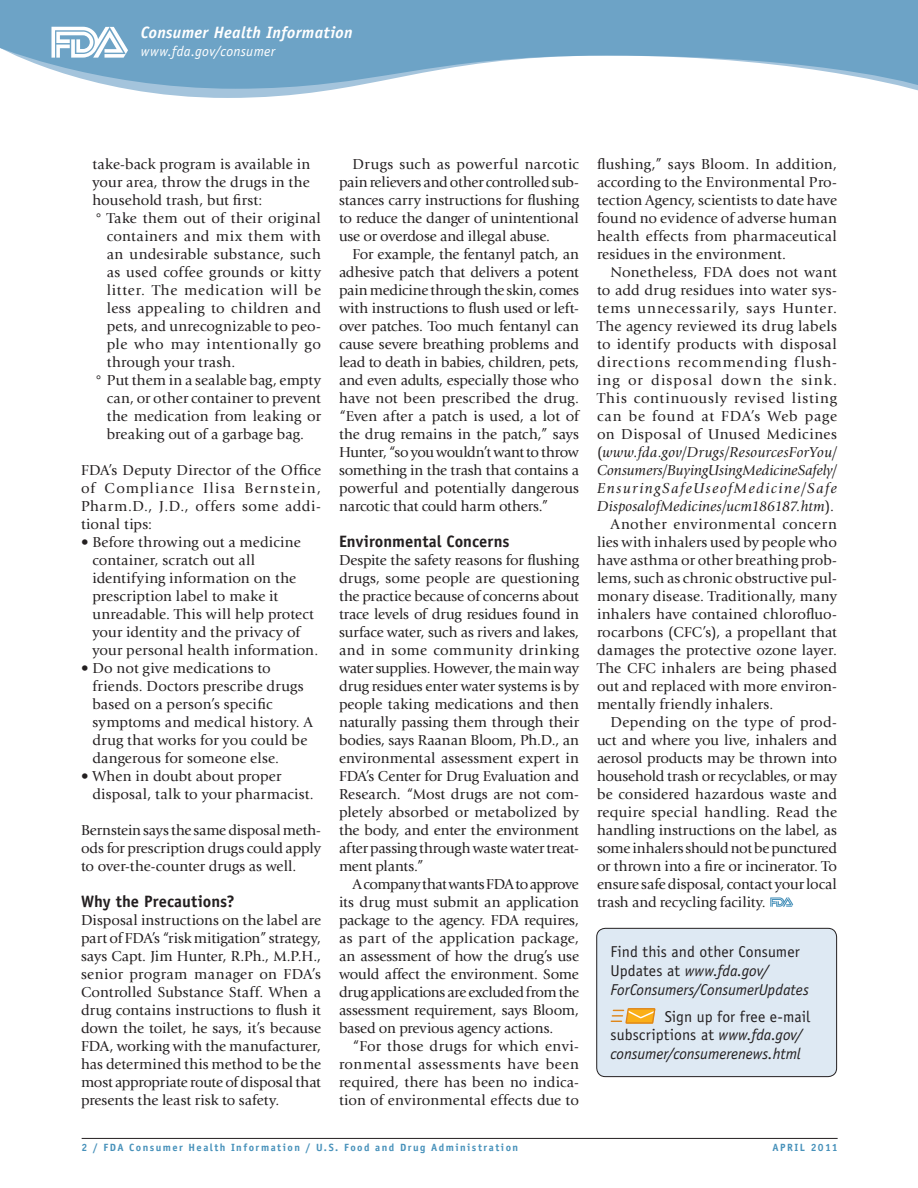
<style>
.page{position:relative;width:918px;height:1188px;background:#fff}
.page>*{position:absolute;margin:0;border:0;box-sizing:border-box;transform-origin:0 0}
.Sub-Heads{font:700 16.5px "Officina Sans Std";color:#231f20}
.t1{font:italic 700 16.5px "Officina Sans Std";letter-spacing:.015em;color:#fff}
.Blue_Box_Text{font:italic 15.75px/18.8px "Officina Sans Std";letter-spacing:-.005em;color:#231f20}
.Body_Text{font:15px/18px "Giovanni Std";letter-spacing:.005em;color:#231f20;text-align:justify}
.t2{font:italic 14.25px "Officina Sans Std";letter-spacing:.025em;color:#fff}
.t3{font:700 10.5px "Officina Sans Std";letter-spacing:.14em;color:#4791ba}
.s1{font-style:italic}
.s2{font-style:normal}
</style>
<div class="page">
<svg style="left:128px;top:89px;width:790px;height:9px"></svg>
<svg style="left:0;top:0;width:918px;height:89px;fill:#6da3c6"></svg>
<hr style="left:82px;top:1138px;width:756px;height:1px;background:#231f20">
<svg style="left:51px;top:27px;width:76px;height:31px"></svg>
<svg style="left:770px;top:897px;width:23px;height:10px"></svg>
<div style="left:597px;top:928px;width:240px;height:149px;background:#dee9f3;border-radius:9px"></div>
<svg style="left:611px;top:1008px;width:45px;height:16px"></svg>
<div style="left:596px;top:928px;width:241px;height:149px;border:1px solid #231f20;border-radius:9px"></div>
<p class="t1" style="left:141px;top:22px;width:213px">Consumer Health Information</p>
<p class="t2" style="left:141px;top:43px;width:136px">www.fda.gov/consumer</p>
<p class="Body_Text" style="left:92px;top:155px;width:219px">take-back program is available in your area, throw the drugs in the household trash, but first:</p>
<p class="Body_Text" style="left:107px;top:209px;width:216px;text-indent:-12px">° Take them out of their original containers and mix them with an undesirable substance, such as used coffee grounds or kitty litter. The medication will be less appealing to children and pets, and unrecognizable to peo&shy;ple who may intentionally go through your trash.</p>
<p class="Body_Text" style="left:107px;top:371px;width:216px;text-indent:-12px">° Put them in a sealable bag, empty can, or other container to prevent the medication from leaking or breaking out of a garbage bag.</p>
<p class="Body_Text" style="left:81px;top:461px;width:242px">FDA’s Deputy Director of the Office of Compliance Ilisa Bernstein, Pharm.D., J.D., offers some addi&shy;tional tips:</p>
<p class="Body_Text" style="left:92px;top:533px;width:227px;text-align:left;text-indent:-11px">• Before throwing out a medicine container, scratch out all identifying information on the prescription label to make it unreadable. This will help protect your identity and the privacy of your personal health information.</p>
<p class="Body_Text" style="left:92px;top:659px;width:222px;text-align:left;text-indent:-11px">• Do not give medications to friends. Doctors prescribe drugs based on a person’s specific symptoms and medical history. A drug that works for you could be dangerous for someone else.</p>
<p class="Body_Text" style="left:92px;top:767px;width:223px;text-indent:-11px">• When in doubt about proper disposal, talk to your pharmacist.</p>
<p class="Body_Text" style="left:81px;top:821px;width:242px">Bernstein says the same disposal meth&shy;ods for prescription drugs could apply to over-the-counter drugs as well.</p>
<p class="Sub-Heads" style="left:81px;top:891px;width:155px">Why the Precautions?</p>
<p class="Body_Text" style="left:81px;top:911px;width:242px">Disposal instructions on the label are part of FDA’s “risk mitigation” strategy, says Capt. Jim Hunter, R.Ph., M.P.H., senior program manager on FDA’s Controlled Substance Staff. When a drug contains instructions to flush it down the toilet, he says, it’s because FDA, working with the manufacturer, has determined this method to be the most appropriate route of disposal that presents the least risk to safety.</p>
<p class="Body_Text" style="left:339px;top:155px;width:242px;text-indent:14px">Drugs such as powerful narcotic pain relievers and other controlled sub&shy;stances carry instructions for flushing to reduce the danger of unintentional use or overdose and illegal abuse.</p>
<p class="Body_Text" style="left:339px;top:245px;width:242px;text-indent:14px">For example, the fentanyl patch, an adhesive patch that delivers a potent pain medicine through the skin, comes with instructions to flush used or left&shy;over patches. Too much fentanyl can cause severe breathing problems and lead to death in babies, children, pets, and even adults, especially those who have not been prescribed the drug. “Even after a patch is used, a lot of the drug remains in the patch,” says Hunter, “so you wouldn’t want to throw something in the trash that contains a powerful and potentially dangerous narcotic that could harm others.”</p>
<p class="Sub-Heads" style="left:339px;top:531px;width:172px">Environmental Concerns</p>
<p class="Body_Text" style="left:339px;top:551px;width:242px">Despite the safety reasons for flushing drugs, some people are questioning the practice because of concerns about trace levels of drug residues found in surface water, such as rivers and lakes, and in some community drinking water supplies. However, the main way drug residues enter water systems is by people taking medications and then naturally passing them through their bodies, says Raanan Bloom, Ph.D., an environmental assessment expert in FDA’s Center for Drug Evaluation and Research. “Most drugs are not com&shy;pletely absorbed or metabolized by the body, and enter the environment after passing through waste water treat&shy;ment plants.”</p>
<p class="Body_Text" style="left:339px;top:875px;width:241px;text-indent:14px">A company that wants FDA to approve its drug must submit an application package to the agency. FDA requires, as part of the application package, an assessment of how the drug’s use would affect the environment. Some drug applications are excluded from the assessment requirement, says Bloom, based on previous agency actions.</p>
<p class="Body_Text" style="left:339px;top:1037px;width:242px;text-indent:14px">“For those drugs for which envi&shy;ronmental assessments have been required, there has been no indica&shy;tion of environmental effects due to</p>
<p class="Body_Text" style="left:597px;top:155px;width:242px">flushing,” says Bloom. In addition, according to the Environmental Pro&shy;tection Agency, scientists to date have found no evidence of adverse human health effects from pharmaceutical residues in the environment.</p>
<p class="Body_Text" style="left:597px;top:263px;width:242px;text-indent:14px">Nonetheless, FDA does not want to add drug residues into water sys&shy;tems unnecessarily, says Hunter.<br>The agency reviewed its drug labels to identify products with disposal directions recommending flush&shy;ing or disposal down the sink.<br>This continuously revised listing can be found at FDA’s Web page on Disposal of Unused Medicines (<span class="s1">www.fda.gov/Drugs/ResourcesForYou/ Consumers/BuyingUsingMedicineSafely/ EnsuringSafeUseofMedicine/Safe DisposalofMedicines/ucm186187.htm</span>).</p>
<p class="Body_Text" style="left:597px;top:515px;width:242px;text-indent:14px">Another environmental concern lies with inhalers used by people who have asthma or other breathing prob&shy;lems, such as chronic obstructive pul&shy;monary disease. Traditionally, many inhalers have contained chlorofluo&shy;rocarbons (CFC’s), a propellant that damages the protective ozone layer.<br>The CFC inhalers are being phased out and replaced with more environ&shy;mentally friendly inhalers.</p>
<p class="Body_Text" style="left:597px;top:713px;width:242px;text-indent:14px">Depending on the type of prod&shy;uct and where you live, inhalers and aerosol products may be thrown into household trash or recyclables, or may be considered hazardous waste and require special handling. Read the handling instructions on the label, as some inhalers should not be punctured or thrown into a fire or incinerator. To ensure safe disposal, contact your local trash and recycling facility.</p>
<p class="Blue_Box_Text" style="left:611px;top:943px;width:200px"><span class="s2">Find this and other Consumer<br>Updates at</span> www.fda.gov/<br>ForConsumers/ConsumerUpdates</p>
<p class="Blue_Box_Text" style="left:611px;top:1007px;width:201px;text-indent:54px"><span class="s2">Sign up for free e-mail subscriptions at</span> www.fda.gov/ consumer/consumerenews.html</p>
<p class="t3" style="left:82px;top:1141px;width:438px">2 / FDA Consumer Health Information / U.S. Food and Drug Administration</p>
<p class="t3" style="left:773px;top:1141px;width:67px">APRIL 2011</p>
</div>
